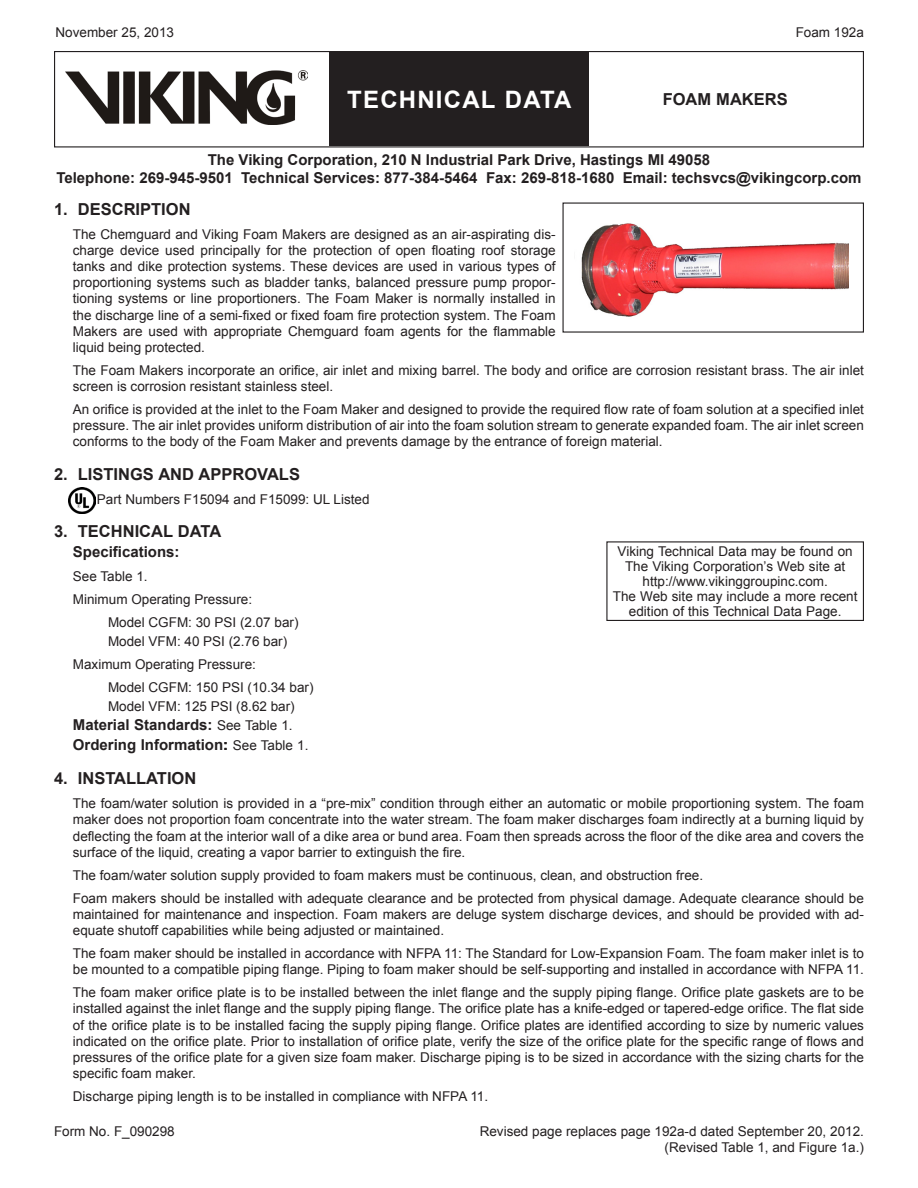
<style>
.page{position:relative;width:918px;height:1188px;background:#fff}
.page>*{position:absolute;margin:0;border:0;box-sizing:border-box;transform-origin:0 0}
.Center_title_block{font:700 24px "Arial";letter-spacing:.05em;color:#fff}
.Heading{font:700 16.5px "Arial";color:#231f20}
.Title_Block{font:700 16.5px "Arial";color:#231f20}
.Viking{font:700 15px "Arial";color:#231f20}
.Heading_2{font:700 15px "Arial";color:#231f20}
.Body_Text{font:13.5px/16.2px "Arial";color:#231f20;text-align:justify}
.Web{font:13.5px/15px "Arial";color:#231f20;text-align:center}
.Page__Right{font:13.5px "Arial";color:#231f20}
.Page__Left{font:13.5px "Arial";color:#231f20}
.s1{font-weight:400;font-size:13.5px}
</style>
<div class="page">
<div style="left:54px;top:51px;width:810px;height:96px;border:1px solid #231f20"></div>
<div style="left:329px;top:52px;width:260px;height:94px;background:#231f20"></div>
<img style="left:65px;top:70px;width:242px;height:54px">
<img style="left:581px;top:223px;width:267px;height:94px">
<div style="left:606px;top:541px;width:258px;height:80px;border:1px solid #231f20"></div>
<img style="left:69px;top:487px;width:27px;height:27px">
<p class="Page__Left" style="left:56px;top:24px;width:120px">November 25, 2013</p>
<p class="Page__Right" style="left:796px;top:23px;width:70px">Foam 192a</p>
<p class="Center_title_block" style="left:347px;top:84px;width:226px">TECHNICAL DATA</p>
<p class="Title_Block" style="left:663px;top:88px;width:127px">Foam Makers</p>
<p class="Viking" style="left:208px;top:150px;width:504px">The Viking Corporation, 210 N Industrial Park Drive, Hastings MI 49058</p>
<p class="Viking" style="left:56px;top:168px;width:807px">Telephone: 269-945-9501 Technical Services: 877-384-5464 Fax: 269-818-1680 Email: techsvcs@vikingcorp.com</p>
<p class="Heading" style="left:54px;top:198px;width:138px">1. DESCRIPTION</p>
<p class="Body_Text" style="left:73px;top:226px;width:484px">The Chemguard and Viking Foam Makers are designed as an air-aspirating dis&shy;charge device used principally for the protection of open floating roof storage tanks and dike protection systems. These devices are used in various types of proportioning systems such as bladder tanks, balanced pressure pump propor&shy;tioning systems or line proportioners. The Foam Maker is normally installed in the discharge line of a semi-fixed or fixed foam fire protection system. The Foam Makers are used with appropriate Chemguard foam agents for the flammable liquid being protected.</p>
<p class="Body_Text" style="left:73px;top:362px;width:793px">The Foam Makers incorporate an orifice, air inlet and mixing barrel. The body and orifice are corrosion resistant brass. The air inlet screen is corrosion resistant stainless steel.</p>
<p class="Body_Text" style="left:73px;top:401px;width:793px">An orifice is provided at the inlet to the Foam Maker and designed to provide the required flow rate of foam solution at a specified inlet pressure. The air inlet provides uniform distribution of air into the foam solution stream to generate expanded foam. The air inlet screen conforms to the body of the Foam Maker and prevents damage by the entrance of foreign material.</p>
<p class="Heading" style="left:54px;top:463px;width:246px">2. LISTINGS AND APPROVALS</p>
<p class="Body_Text" style="left:97px;top:491px;width:274px">Part Numbers F15094 and F15099: UL Listed</p>
<p class="Heading" style="left:54px;top:520px;width:46px">3. Technical</p>
<p class="Heading" style="left:178px;top:520px;width:12px">data</p>
<p class="Heading_2" style="left:73px;top:542px;width:108px">Specifications:</p>
<p class="Body_Text" style="left:73px;top:569px;width:76px">See Table 1.</p>
<p class="Body_Text" style="left:73px;top:592px;width:181px">Minimum Operating Pressure:</p>
<p class="Body_Text" style="left:108px;top:614px;width:192px">Model CGFM: 30 PSI (2.07 bar)</p>
<p class="Body_Text" style="left:108px;top:633px;width:181px">Model VFM: 40 PSI (2.76 bar)</p>
<p class="Body_Text" style="left:73px;top:656px;width:185px">Maximum Operating Pressure:</p>
<p class="Body_Text" style="left:108px;top:679px;width:207px">Model CGFM: 150 PSI (10.34 bar)</p>
<p class="Body_Text" style="left:108px;top:698px;width:188px">Model VFM: 125 PSI (8.62 bar)</p>
<p class="Heading_2" style="left:73px;top:714px;width:221px">Material Standards: <span class="s1">See Table 1.</span></p>
<p class="Heading_2" style="left:73px;top:735px;width:237px">Ordering Information: <span class="s1">See Table 1.</span></p>
<p class="Heading" style="left:54px;top:767px;width:62px">4. Installati</p>
<p class="Heading" style="left:172px;top:767px;width:24px">on</p>
<p class="Body_Text" style="left:73px;top:796px;width:793px">The foam/water solution is provided in a “pre-mix” condition through either an automatic or mobile proportioning system. The foam maker does not proportion foam concentrate into the water stream. The foam maker discharges foam indirectly at a burning liquid by deflecting the foam at the interior wall of a dike area or bund area. Foam then spreads across the floor of the dike area and covers the surface of the liquid, creating a vapor barrier to extinguish the fire.</p>
<p class="Body_Text" style="left:73px;top:867px;width:632px">The foam/water solution supply provided to foam makers must be continuous, clean, and obstruction free.</p>
<p class="Body_Text" style="left:73px;top:890px;width:793px">Foam makers should be installed with adequate clearance and be protected from physical damage. Adequate clearance should be maintained for maintenance and inspection. Foam makers are deluge system discharge devices, and should be provided with ad&shy;equate shutoff capabilities while being adjusted or maintained.</p>
<p class="Body_Text" style="left:73px;top:945px;width:793px">The foam maker should be installed in accordance with NFPA 11: The Standard for Low-Expansion Foam. The foam maker inlet is to be mounted to a compatible piping flange. Piping to foam maker should be self-supporting and installed in accordance with NFPA 11.</p>
<p class="Body_Text" style="left:73px;top:985px;width:793px">The foam maker orifice plate is to be installed between the inlet flange and the supply piping flange. Orifice plate gaskets are to be installed against the inlet flange and the supply piping flange. The orifice plate has a knife-edged or tapered-edge orifice. The flat side of the orifice plate is to be installed facing the supply piping flange. Orifice plates are identified according to size by numeric values indicated on the orifice plate. Prior to installation of orifice plate, verify the size of the orifice plate for the specific range of flows and pressures of the orifice plate for a given size foam maker. Discharge piping is to be sized in accordance with the sizing charts for the specific foam maker.</p>
<p class="Body_Text" style="left:73px;top:1088px;width:417px">Discharge piping length is to be installed in compliance with NFPA 11.</p>
<p class="Page__Right" style="left:480px;top:1122px;width:386px">Revised page replaces page 192a-d dated September 20, 2012.</p>
<p class="Page__Right" style="left:665px;top:1138px;width:201px">(Revised Table 1, and Figure 1a.)</p>
<p class="Web" style="left:618px;top:544px;width:237px">Viking Technical Data may be found on<br>The Viking Corporation’s Web site at http://www.vikinggroupinc.com.</p>
<p class="Web" style="left:613px;top:589px;width:246px">The Web site may include a more recent edition of this Technical Data Page.</p>
<p class="Body_Text" style="left:54px;top:1123px;width:122px">Form No. F_090298</p>
</div>
